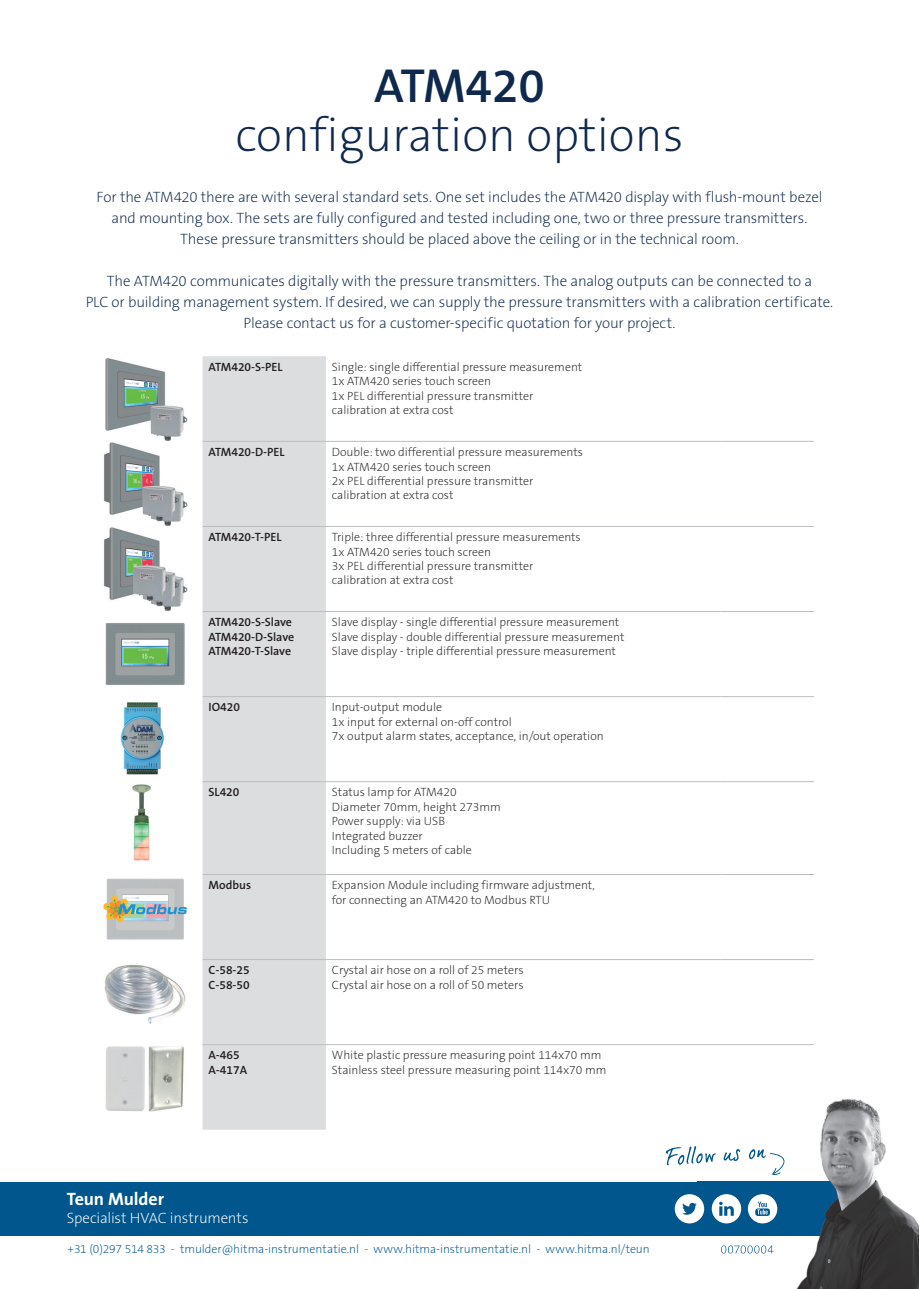
<style>
.page{position:relative;width:919px;height:1289px;background:#fff}
.page>*{position:absolute;margin:0;border:0;box-sizing:border-box;transform-origin:0 0}
.t1{font:200 48px "The Sans B2";color:#0e294d}
.t2{font:600 48px "The Sans B6";color:#0e294d}
.t3{font:700 18px "The Sans B7";letter-spacing:-.005em;color:#fff}
.t4{font:200 15px/21px "The Sans B2";letter-spacing:-.01em;color:#0e294d;text-align:center}
.t5{font:200 15px "The Sans B2";letter-spacing:-.015em;color:#fff}
.t6{font:200 12px/14.4px "The Sans B2";color:#231f20}
.t7{font:600 12px/14.4px "The Sans B6";color:#231f20}
.t8{font:200 12px "The Sans B2";letter-spacing:-.005em;color:#01568d}
</style>
<div class="page">
<div style="left:202px;top:356px;width:124px;height:773px;background:#dcdddf"></div>
<hr style="left:202px;top:441px;width:124px;height:1px;background:#bcbdc0">
<hr style="left:326px;top:441px;width:394px;height:1px;background:#bcbdc0">
<hr style="left:720px;top:441px;width:93px;height:1px;background:#bcbdc0">
<hr style="left:202px;top:526px;width:124px;height:1px;background:#bcbdc0">
<hr style="left:326px;top:526px;width:394px;height:1px;background:#bcbdc0">
<hr style="left:720px;top:526px;width:93px;height:1px;background:#bcbdc0">
<hr style="left:202px;top:611px;width:124px;height:1px;background:#bcbdc0">
<hr style="left:326px;top:611px;width:394px;height:1px;background:#bcbdc0">
<hr style="left:720px;top:611px;width:93px;height:1px;background:#bcbdc0">
<hr style="left:202px;top:696px;width:124px;height:1px;background:#bcbdc0">
<hr style="left:326px;top:696px;width:394px;height:1px;background:#bcbdc0">
<hr style="left:720px;top:696px;width:93px;height:1px;background:#bcbdc0">
<hr style="left:202px;top:781px;width:124px;height:1px;background:#bcbdc0">
<hr style="left:326px;top:781px;width:394px;height:1px;background:#bcbdc0">
<hr style="left:720px;top:781px;width:93px;height:1px;background:#bcbdc0">
<hr style="left:202px;top:874px;width:124px;height:1px;background:#bcbdc0">
<hr style="left:326px;top:874px;width:394px;height:1px;background:#bcbdc0">
<hr style="left:720px;top:874px;width:93px;height:1px;background:#bcbdc0">
<hr style="left:202px;top:959px;width:124px;height:1px;background:#bcbdc0">
<hr style="left:326px;top:959px;width:394px;height:1px;background:#bcbdc0">
<hr style="left:720px;top:959px;width:93px;height:1px;background:#bcbdc0">
<hr style="left:202px;top:1044px;width:124px;height:1px;background:#bcbdc0">
<hr style="left:326px;top:1044px;width:394px;height:1px;background:#bcbdc0">
<hr style="left:720px;top:1044px;width:93px;height:1px;background:#bcbdc0">
<img style="left:104px;top:358px;width:83px;height:327px">
<img style="left:120px;top:702px;width:44px;height:73px">
<img style="left:103px;top:878px;width:84px;height:234px">
<img style="left:132px;top:784px;width:19px;height:77px">
<div style="left:0;top:1181px;width:852px;height:54px;background:#01568d"></div>
<img style="left:697px;top:1099px;width:221px;height:189px">
<img style="left:697px;top:1181px;width:155px;height:54px">
<img style="left:697px;top:1244px;width:76px;height:11px">
<svg style="left:674px;top:1194px;width:30px;height:29px"></svg>
<svg style="left:711px;top:1194px;width:30px;height:29px"></svg>
<svg style="left:747px;top:1194px;width:30px;height:29px"></svg>
<svg style="left:665px;top:1146px;width:50px;height:19px"></svg>
<svg style="left:723px;top:1148px;width:17px;height:12px"></svg>
<svg style="left:748px;top:1149px;width:37px;height:25px"></svg>
<h1 class="t2" style="left:374px;top:61px;width:172px">ATM420</h1>
<h1 class="t1" style="left:235px;top:110px;width:449px">configuration options</h1>
<p class="t4" style="left:96px;top:187px;width:727px">For the ATM420 there are with several standard sets. One set includes the ATM420 display with flush-mount bezel and mounting box. The sets are fully configured and tested including one, two or three pressure transmitters.<br>These pressure transmitters should be placed above the ceiling or in the technical room.</p>
<p class="t4" style="left:86px;top:271px;width:749px">The ATM420 communicates digitally with the pressure transmitters. The analog outputs can be connected to a<br>PLC or building management system. If desired, we can supply the pressure transmitters with a calibration certificate.<br>Please contact us for a customer-specific quotation for your project.</p>
<p class="t7" style="left:208px;top:360px;width:75px">ATM420-S-PEL</p>
<p class="t6" style="left:332px;top:360px;width:252px">Single: single differential pressure measurement 1x ATM420 series touch screen<br>1x PEL differential pressure transmitter calibration at extra cost</p>
<p class="t7" style="left:208px;top:445px;width:78px">ATM420-D-PEL</p>
<p class="t6" style="left:332px;top:445px;width:252px">Double: two differential pressure measurements 1x ATM420 series touch screen<br>2x PEL differential pressure transmitter calibration at extra cost</p>
<p class="t7" style="left:208px;top:530px;width:75px">ATM420-T-PEL</p>
<p class="t6" style="left:332px;top:530px;width:250px">Triple: three differential pressure measurements 1x ATM420 series touch screen<br>3x PEL differential pressure transmitter calibration at extra cost</p>
<p class="t7" style="left:208px;top:615px;width:87px">ATM420-S-Slave<br>ATM420-D-Slave<br>ATM420-T-Slave</p>
<p class="t6" style="left:332px;top:615px;width:294px">Slave display - single differential pressure measurement<br>Slave display - double differential pressure measurement<br>Slave display - triple differential pressure measurement</p>
<p class="t7" style="left:208px;top:700px;width:33px">IO420</p>
<p class="t6" style="left:332px;top:700px;width:273px">Input-output module<br>1x input for external on-off control<br>7x output alarm states, acceptance, in/out operation</p>
<p class="t7" style="left:208px;top:785px;width:32px">SL420</p>
<p class="t6" style="left:332px;top:785px;width:170px">Status lamp for ATM420<br>Diameter 70mm, height 273mm<br>Power supply: via USB<br>Integrated buzzer<br>Including 5 meters of cable</p>
<p class="t7" style="left:208px;top:878px;width:44px">Modbus</p>
<p class="t6" style="left:332px;top:878px;width:264px">Expansion Module including firmware adjustment, for connecting an ATM420 to Modbus RTU</p>
<p class="t7" style="left:208px;top:963px;width:43px">C-58-25<br>C-58-50</p>
<p class="t6" style="left:332px;top:963px;width:193px">Crystal air hose on a roll of 25 meters<br>Crystal air hose on a roll of 50 meters</p>
<p class="t7" style="left:208px;top:1048px;width:40px">A-465<br>A-417A</p>
<p class="t6" style="left:332px;top:1048px;width:276px">White plastic pressure measuring point 114x70 mm<br>Stainless steel pressure measuring point 114x70 mm</p>
<h2 class="t3" style="left:67px;top:1189px;width:99px">Teun Mulder</h2>
<p class="t5" style="left:67px;top:1210px;width:183px">Specialist HVAC instruments</p>
<p class="t8" style="left:68px;top:1243px;width:583px">+31 (0)297 514 833 - tmulder@hitma-instrumentatie.nl - www.hitma-instrumentatie.nl - www.hitma.nl/teun</p>
</div>
